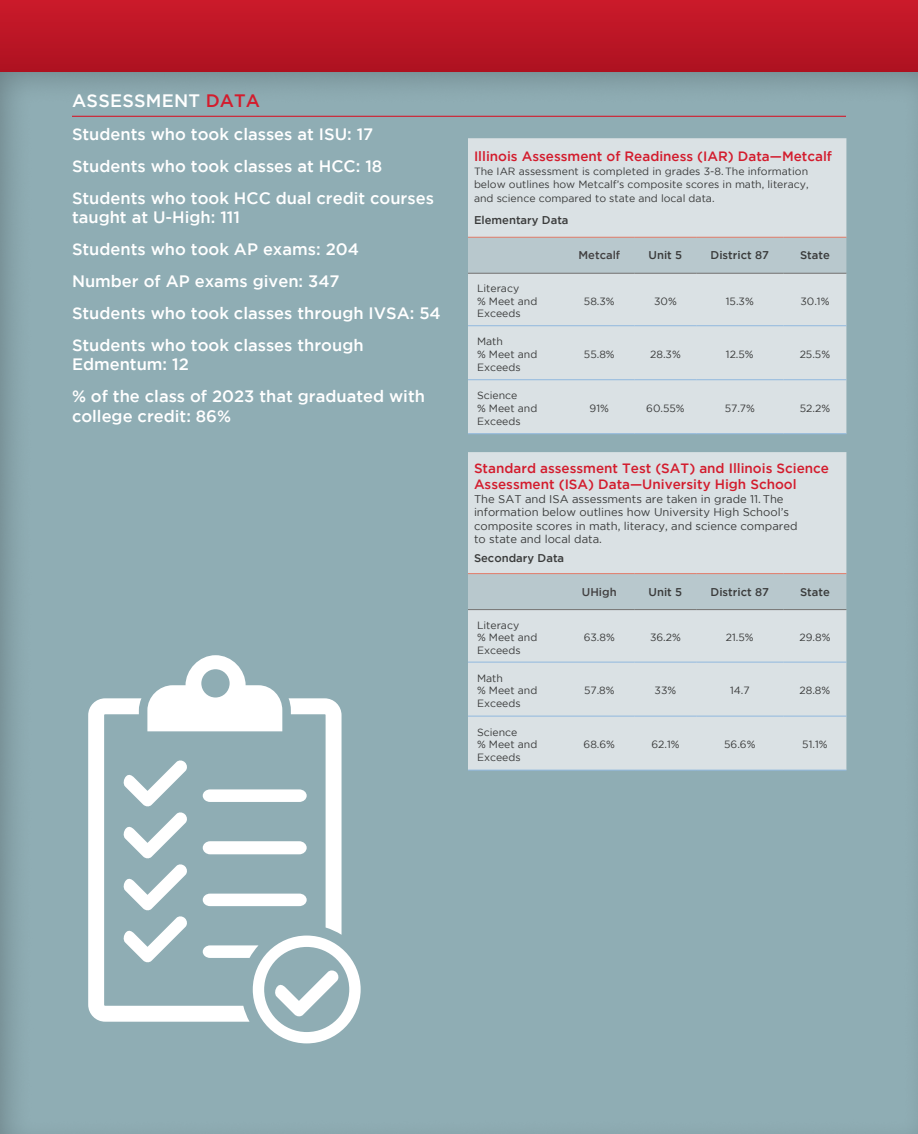
<style>
.page{position:relative;width:918px;height:1134px;background:#fff}
.page>*{position:absolute;margin:0;border:0;box-sizing:border-box;transform-origin:0 0}
.HEADINGS__Lined__tan{font:500 18px "Gotham";letter-spacing:.015em;color:#fff}
.CHART__Text{font:500 16.5px/19.8px "Gotham";color:#fff}
.CHART__Head{font:500 13.5px/16.2px "Gotham";color:#d31c2d}
.CHART__Subheads{font:11.25px/13.5px "Gotham";color:#3a3b3b}
.CHART__Subheads-2{font:500 11.25px "Gotham";color:#3a3b3b}
.CHART__Subheads-3{font:500 11.25px "Gotham";color:#424041}
.CHART__Text-2{font:10.5px/12.6px "Gotham";color:#3a3b3b}
.s1{color:#d31c2d}
</style>
<div class="page">
<div style="left:0;top:0;width:918px;height:72px;background:linear-gradient(to right,#bc1626,#bc1626)"></div>
<div style="left:0;top:69px;width:918px;height:1065px;background:#8fadb4"></div>
<hr style="left:72px;top:116px;width:774px;height:1px;background:#d31c2d">
<div style="left:468px;top:138px;width:378px;height:295px;background:#dae1e4"></div>
<div style="left:468px;top:238px;width:378px;height:35px;background:#b8c8cd"></div>
<hr style="left:468px;top:273px;width:96px;height:1px;background:#767372">
<hr style="left:564px;top:273px;width:71px;height:1px;background:#767372">
<hr style="left:635px;top:273px;width:61px;height:1px;background:#767372">
<hr style="left:696px;top:273px;width:87px;height:1px;background:#767372">
<hr style="left:783px;top:273px;width:63px;height:1px;background:#767372">
<hr style="left:468px;top:325px;width:96px;height:1px;background:#90b8de">
<hr style="left:564px;top:325px;width:71px;height:1px;background:#90b8de">
<hr style="left:635px;top:325px;width:61px;height:1px;background:#90b8de">
<hr style="left:696px;top:325px;width:87px;height:1px;background:#90b8de">
<hr style="left:783px;top:325px;width:63px;height:1px;background:#90b8de">
<hr style="left:468px;top:379px;width:96px;height:1px;background:#90b8de">
<hr style="left:564px;top:379px;width:71px;height:1px;background:#90b8de">
<hr style="left:635px;top:379px;width:61px;height:1px;background:#90b8de">
<hr style="left:696px;top:379px;width:87px;height:1px;background:#90b8de">
<hr style="left:783px;top:379px;width:63px;height:1px;background:#90b8de">
<hr style="left:468px;top:433px;width:96px;height:1px;background:#90b8de">
<hr style="left:564px;top:433px;width:71px;height:1px;background:#90b8de">
<hr style="left:635px;top:433px;width:61px;height:1px;background:#90b8de">
<hr style="left:696px;top:433px;width:87px;height:1px;background:#90b8de">
<hr style="left:783px;top:433px;width:63px;height:1px;background:#90b8de">
<hr style="left:468px;top:237px;width:96px;height:1px;background:#e57d6a">
<hr style="left:564px;top:237px;width:71px;height:1px;background:#e57d6a">
<hr style="left:635px;top:237px;width:61px;height:1px;background:#e57d6a">
<hr style="left:696px;top:237px;width:87px;height:1px;background:#e57d6a">
<hr style="left:783px;top:237px;width:63px;height:1px;background:#e57d6a">
<div style="left:468px;top:452px;width:378px;height:318px;background:#dae1e4"></div>
<div style="left:468px;top:574px;width:378px;height:35px;background:#b8c8cd"></div>
<hr style="left:468px;top:609px;width:96px;height:1px;background:#767372">
<hr style="left:564px;top:609px;width:71px;height:1px;background:#767372">
<hr style="left:635px;top:609px;width:61px;height:1px;background:#767372">
<hr style="left:696px;top:609px;width:87px;height:1px;background:#767372">
<hr style="left:783px;top:609px;width:63px;height:1px;background:#767372">
<hr style="left:468px;top:662px;width:96px;height:1px;background:#90b8de">
<hr style="left:564px;top:662px;width:71px;height:1px;background:#90b8de">
<hr style="left:635px;top:662px;width:61px;height:1px;background:#90b8de">
<hr style="left:696px;top:662px;width:87px;height:1px;background:#90b8de">
<hr style="left:783px;top:662px;width:63px;height:1px;background:#90b8de">
<hr style="left:468px;top:716px;width:96px;height:1px;background:#90b8de">
<hr style="left:564px;top:716px;width:71px;height:1px;background:#90b8de">
<hr style="left:635px;top:716px;width:61px;height:1px;background:#90b8de">
<hr style="left:696px;top:716px;width:87px;height:1px;background:#90b8de">
<hr style="left:783px;top:716px;width:63px;height:1px;background:#90b8de">
<hr style="left:468px;top:770px;width:96px;height:1px;background:#90b8de">
<hr style="left:564px;top:770px;width:71px;height:1px;background:#90b8de">
<hr style="left:635px;top:770px;width:61px;height:1px;background:#90b8de">
<hr style="left:696px;top:770px;width:87px;height:1px;background:#90b8de">
<hr style="left:783px;top:770px;width:63px;height:1px;background:#90b8de">
<hr style="left:468px;top:573px;width:96px;height:1px;background:#e57d6a">
<hr style="left:564px;top:573px;width:71px;height:1px;background:#e57d6a">
<hr style="left:635px;top:573px;width:61px;height:1px;background:#e57d6a">
<hr style="left:696px;top:573px;width:87px;height:1px;background:#e57d6a">
<hr style="left:783px;top:573px;width:63px;height:1px;background:#e57d6a">
<svg style="left:88px;top:698px;width:35px;height:324px"></svg>
<svg style="left:123px;top:655px;width:238px;height:388px"></svg>
<p class="HEADINGS__Lined__tan" style="left:72px;top:90px;width:189px">ASSESSMENT <span class="s1">DATA</span></p>
<p class="CHART__Text" style="left:72px;top:124px;width:303px">Students who took classes at ISU: 17</p>
<p class="CHART__Text" style="left:72px;top:156px;width:312px">Students who took classes at HCC: 18</p>
<p class="CHART__Text" style="left:72px;top:188px;width:363px">Students who took HCC dual credit courses taught at U-High: 111</p>
<p class="CHART__Text" style="left:72px;top:239px;width:289px">Students who took AP exams: 204</p>
<p class="CHART__Text" style="left:72px;top:271px;width:269px">Number of AP exams given: 347</p>
<p class="CHART__Text" style="left:72px;top:303px;width:370px">Students who took classes through IVSA: 54</p>
<p class="CHART__Text" style="left:72px;top:335px;width:293px">Students who took classes through<br>Edmentum: 12</p>
<p class="CHART__Text" style="left:72px;top:386px;width:355px">% of the class of 2023 that graduated with college credit: 86%</p>
<p class="CHART__Head" style="left:474px;top:148px;width:360px">Illinois Assessment of Readiness (IAR) Data—Metcalf</p>
<p class="CHART__Text-2" style="left:474px;top:164px;width:336px;line-height:13.5px;text-align:justify">The IAR assessment is completed in grades 3-8. The information below outlines how Metcalf’s composite scores in math, literacy, and science compared to state and local data.</p>
<p class="CHART__Subheads-2" style="left:474px;top:214px;width:96px">Elementary Data</p>
<p class="CHART__Subheads-3" style="left:578px;top:249px;width:43px">Metcalf</p>
<p class="CHART__Subheads-2" style="left:649px;top:249px;width:35px">Unit 5</p>
<p class="CHART__Subheads-2" style="left:711px;top:249px;width:60px">District 87</p>
<p class="CHART__Subheads-2" style="left:800px;top:249px;width:31px">State</p>
<p class="CHART__Text-2" style="left:477px;top:282px;width:62px">Literacy<br>% Meet and<br>Exceeds</p>
<p class="CHART__Text-2" style="left:584px;top:295px;width:32px">58.3%</p>
<p class="CHART__Text-2" style="left:654px;top:295px;width:24px">30%</p>
<p class="CHART__Text-2" style="left:726px;top:295px;width:29px">15.3%</p>
<p class="CHART__Text-2" style="left:800px;top:295px;width:31px">30.1%</p>
<p class="CHART__Text-2" style="left:477px;top:335px;width:62px">Math<br>% Meet and<br>Exceeds</p>
<p class="CHART__Text-2" style="left:477px;top:389px;width:62px">Science<br>% Meet and<br>Exceeds</p>
<p class="CHART__Text-2" style="left:584px;top:348px;width:32px">55.8%</p>
<p class="CHART__Text-2" style="left:650px;top:348px;width:32px">28.3%</p>
<p class="CHART__Text-2" style="left:726px;top:348px;width:29px">12.5%</p>
<p class="CHART__Text-2" style="left:800px;top:348px;width:32px">25.5%</p>
<p class="CHART__Text-2" style="left:590px;top:402px;width:21px">91%</p>
<p class="CHART__Text-2" style="left:646px;top:402px;width:40px">60.55%</p>
<p class="CHART__Text-2" style="left:725px;top:402px;width:32px">57.7%</p>
<p class="CHART__Text-2" style="left:800px;top:402px;width:32px">52.2%</p>
<p class="CHART__Head" style="left:474px;top:460px;width:357px">Standard assessment Test (SAT) and Illinois Science<br>Assessment (ISA) Data—University High School</p>
<p class="CHART__Subheads" style="left:474px;top:492px;width:325px">The SAT and ISA assessments are taken in grade 11. The information below outlines how University High School’s composite scores in math, literacy, and science compared to state and local data.</p>
<p class="CHART__Subheads-2" style="left:474px;top:552px;width:92px">Secondary Data</p>
<p class="CHART__Subheads-3" style="left:582px;top:585px;width:36px">UHigh</p>
<p class="CHART__Subheads-2" style="left:649px;top:585px;width:35px">Unit 5</p>
<p class="CHART__Subheads-2" style="left:711px;top:585px;width:60px">District 87</p>
<p class="CHART__Subheads-2" style="left:800px;top:585px;width:31px">State</p>
<p class="CHART__Text-2" style="left:477px;top:618px;width:62px">Literacy<br>% Meet and<br>Exceeds</p>
<p class="CHART__Text-2" style="left:584px;top:631px;width:33px">63.8%</p>
<p class="CHART__Text-2" style="left:650px;top:631px;width:32px">36.2%</p>
<p class="CHART__Text-2" style="left:726px;top:631px;width:29px">21.5%</p>
<p class="CHART__Text-2" style="left:799px;top:631px;width:33px">29.8%</p>
<p class="CHART__Text-2" style="left:477px;top:672px;width:62px">Math<br>% Meet and<br>Exceeds</p>
<p class="CHART__Text-2" style="left:477px;top:726px;width:62px">Science<br>% Meet and<br>Exceeds</p>
<p class="CHART__Text-2" style="left:584px;top:684px;width:32px">57.8%</p>
<p class="CHART__Text-2" style="left:655px;top:684px;width:23px">33%</p>
<p class="CHART__Text-2" style="left:730px;top:684px;width:21px">14.7</p>
<p class="CHART__Text-2" style="left:800px;top:684px;width:32px">28.8%</p>
<p class="CHART__Text-2" style="left:584px;top:738px;width:33px">68.6%</p>
<p class="CHART__Text-2" style="left:651px;top:738px;width:30px">62.1%</p>
<p class="CHART__Text-2" style="left:724px;top:738px;width:33px">56.6%</p>
<p class="CHART__Text-2" style="left:802px;top:738px;width:27px">51.1%</p>
</div>
